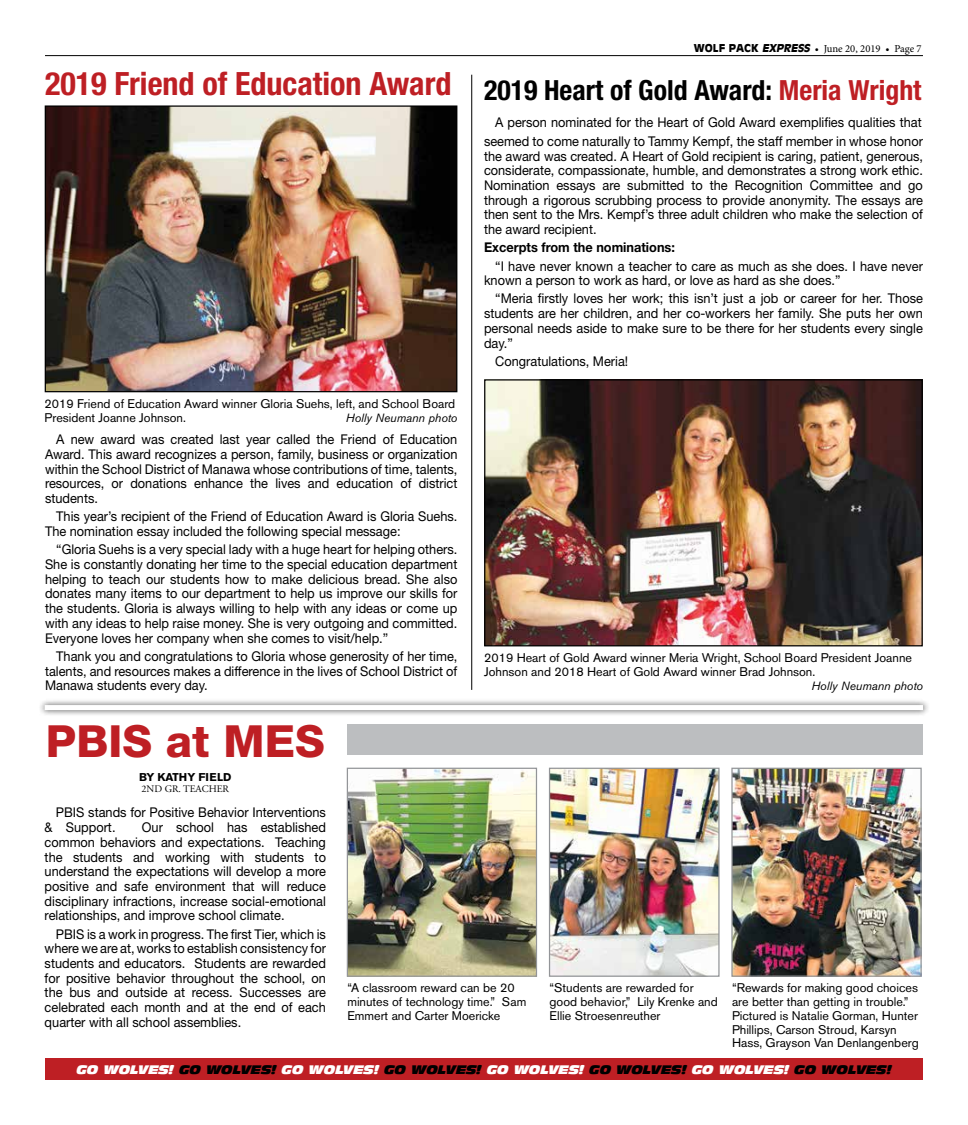
<style>
.page{position:relative;width:968px;height:1125px;background:#fff}
.page>*{position:absolute;margin:0;border:0;box-sizing:border-box;transform-origin:0 0}
.t1{font:800 44.38px "Helvetica Neue LT Std";color:#be1f24}
.t2{font:700 condensed 32.12px "Helvetica Neue LT Std";color:#be1f24}
.t3{font:700 condensed 27.75px "Helvetica Neue LT Std";color:#000}
.t4{font:13.5px/14.6px "Helvetica Neue LT Std";color:#000;text-align:justify;scale:.95 1}
.t5{font:700 13.5px "Helvetica Neue LT Std";color:#000;scale:.95 1}
.t6{font:12.5px/13.8px "Akzidenz Grotesk BE";color:#000}
.t7{font:italic 12.12px "Antique Olive Nord";letter-spacing:-.005em;color:#fff}
.t8{font:italic 11.88px "Akzidenz Grotesk BE";color:#000}
.t9{font:700 11.25px "Akzidenz Grotesk BE";color:#000}
.t10{font:10.62px "Minion Pro";color:#000}
.t11{font:10px "Adobe Garamond";color:#000}
.s1{font-family:"Antique Olive";font-weight:700}
.s2{font-family:"Antique Olive";font-weight:700;font-style:italic}
.s3{color:#be1f24}
.s4{color:#000}
</style>
<div class="page">
<div style="left:45px;top:1059px;width:878px;height:21px;background:#be1f24"></div>
<hr style="left:45px;top:55px;width:877px;height:1px;background:#000">
<img style="left:47px;top:107px;width:408px;height:283px">
<div style="left:45px;top:105px;width:412px;height:287px;border:1px solid #000"></div>
<img style="left:486px;top:381px;width:434px;height:263px">
<div style="left:484px;top:379px;width:438px;height:267px;border:1px solid #000"></div>
<img style="left:349px;top:770px;width:186px;height:205px">
<div style="left:347px;top:768px;width:190px;height:209px;border:1px solid #939598"></div>
<img style="left:733px;top:770px;width:186px;height:205px">
<div style="left:731px;top:768px;width:190px;height:209px;border:1px solid #939598"></div>
<img style="left:551px;top:770px;width:166px;height:205px">
<div style="left:549px;top:768px;width:170px;height:209px;border:1px solid #939598"></div>
<div style="left:347px;top:725px;width:576px;height:30px;background:#bcbec0"></div>
<div style="left:38px;top:698px;width:891px;height:19px;background:#000;opacity:.75"></div>
<div style="left:45px;top:705px;width:878px;height:5px;background:#fff"></div>
<hr style="left:471px;top:75px;width:1px;height:615px;background:#000">
<h2 class="t2" style="left:45px;top:64px;width:408px">2019 Friend of Education Award</h2>
<p class="t6" style="left:45px;top:397px;width:412px">2019 Friend of Education Award winner Gloria Suehs, left, and School Board<br>President Joanne Johnson.</p>
<p class="t8" style="left:346px;top:411px;width:113px">Holly Neumann photo</p>
<p class="t4" style="left:45px;top:432px;width:435px;text-indent:11px">A new award was created last year called the Friend of Education Award. This award recognizes a person, family, business or organization within the School District of Manawa whose contributions of time, talents, resources, or donations enhance the lives and education of district students.</p>
<p class="t4" style="left:45px;top:509px;width:435px;text-indent:11px">This year’s recipient of the Friend of Education Award is Gloria Suehs.<br>The nomination essay included the following special message:</p>
<p class="t4" style="left:45px;top:542px;width:435px;text-indent:11px">“Gloria Suehs is a very special lady with a huge heart for helping others.<br>She is constantly donating her time to the special education department helping to teach our students how to make delicious bread. She also donates many items to our department to help us improve our skills for the students. Gloria is always willing to help with any ideas or come up with any ideas to help raise money. She is very outgoing and committed.<br>Everyone loves her company when she comes to visit/help.”</p>
<p class="t4" style="left:45px;top:649px;width:435px;text-indent:11px">Thank you and congratulations to Gloria whose generosity of her time, talents, and resources makes a difference in the lives of School District of Manawa students every day.</p>
<p class="t10" style="left:693px;top:42px;width:229px"><span class="s1">WOLF PACK</span> <span class="s2">EXPRESS</span> • June 20, 2019 • Page 7</p>
<h3 class="t3" style="left:484px;top:73px;width:439px">2019 Heart of Gold Award: <span class="s3">Meria Wright</span></h3>
<p class="t4" style="left:495px;top:114px;width:450px">A person nominated for the Heart of Gold Award exemplifies qualities that</p>
<p class="t4" style="left:484px;top:134px;width:463px">seemed to come naturally to Tammy Kempf, the staff member in whose honor the award was created. A Heart of Gold recipient is caring, patient, generous, considerate, compassionate, humble, and demonstrates a strong work ethic.<br>Nomination essays are submitted to the Recognition Committee and go through a rigorous scrubbing process to provide anonymity. The essays are then sent to the Mrs. Kempf’s three adult children who make the selection of the award recipient.</p>
<p class="t5" style="left:484px;top:239px;width:203px">Excerpts from the nominations:</p>
<p class="t4" style="left:484px;top:258px;width:463px;text-indent:11px">“I have never known a teacher to care as much as she does. I have never known a person to work as hard, or love as hard as she does.”</p>
<p class="t4" style="left:484px;top:291px;width:463px;text-indent:11px">“Meria firstly loves her work; this isn’t just a job or career for her. Those students are her children, and her co-workers her family. She puts her own personal needs aside to make sure to be there for her students every single day.”</p>
<p class="t4" style="left:495px;top:354px;width:141px">Congratulations, Meria!</p>
<p class="t6" style="left:484px;top:651px;width:429px">2019 Heart of Gold Award winner Meria Wright, School Board President Joanne<br>Johnson and 2018 Heart of Gold Award winner Brad Johnson.</p>
<p class="t8" style="left:811px;top:679px;width:113px">Holly Neumann photo</p>
<h1 class="t1" style="left:46px;top:715px;width:280px">PBIS at MES</h1>
<p class="t9" style="left:139px;top:771px;width:94px">BY KATHY FIELD</p>
<p class="t11" style="left:141px;top:784px;width:89px">2ND GR. TEACHER</p>
<p class="t4" style="left:45px;top:805px;width:297px;text-indent:11px">PBIS stands for Positive Behavior Interventions &amp; Support.</p>
<p class="t4" style="left:45px;top:820px;width:298px;text-indent:97px">Our school has established common behaviors and expectations. Teaching the students and working with students to understand the expectations will develop a more positive and safe environment that will reduce disciplinary infractions, increase social-emotional relationships, and improve school climate.</p>
<p class="t4" style="left:45px;top:926px;width:297px;text-indent:11px">PBIS is a work in progress. The first Tier, which is where we are at, works to establish consistency for students and educators. Students are rewarded for positive behavior throughout the school, on the bus and outside at recess. Successes are celebrated each month and at the end of each quarter with all school assemblies.</p>
<p class="t6" style="left:549px;top:981px;width:170px">“Students are rewarded for good behavior,” Lily Krenke and<br>Ellie Stroesenreuther</p>
<p class="t6" style="left:347px;top:981px;width:180px">“A classroom reward can be 20 minutes of technology time.” Sam<br>Emmert and Carter Moericke</p>
<p class="t6" style="left:732px;top:981px;width:188px">“Rewards for making good choices are better than getting in trouble.” Pictured is Natalie Gorman, Hunter Phillips, Carson Stroud, Karsyn Hass, Grayson Van Denlangenberg</p>
<p class="t7" style="left:76px;top:1062px;width:816px">GO WOLVES! <span class="s4">GO WOLVES!</span> GO WOLVES! <span class="s4">GO WOLVES!</span> GO WOLVES! <span class="s4">GO WOLVES!</span> GO WOLVES! <span class="s4">GO WOLVES!</span></p>
</div>
